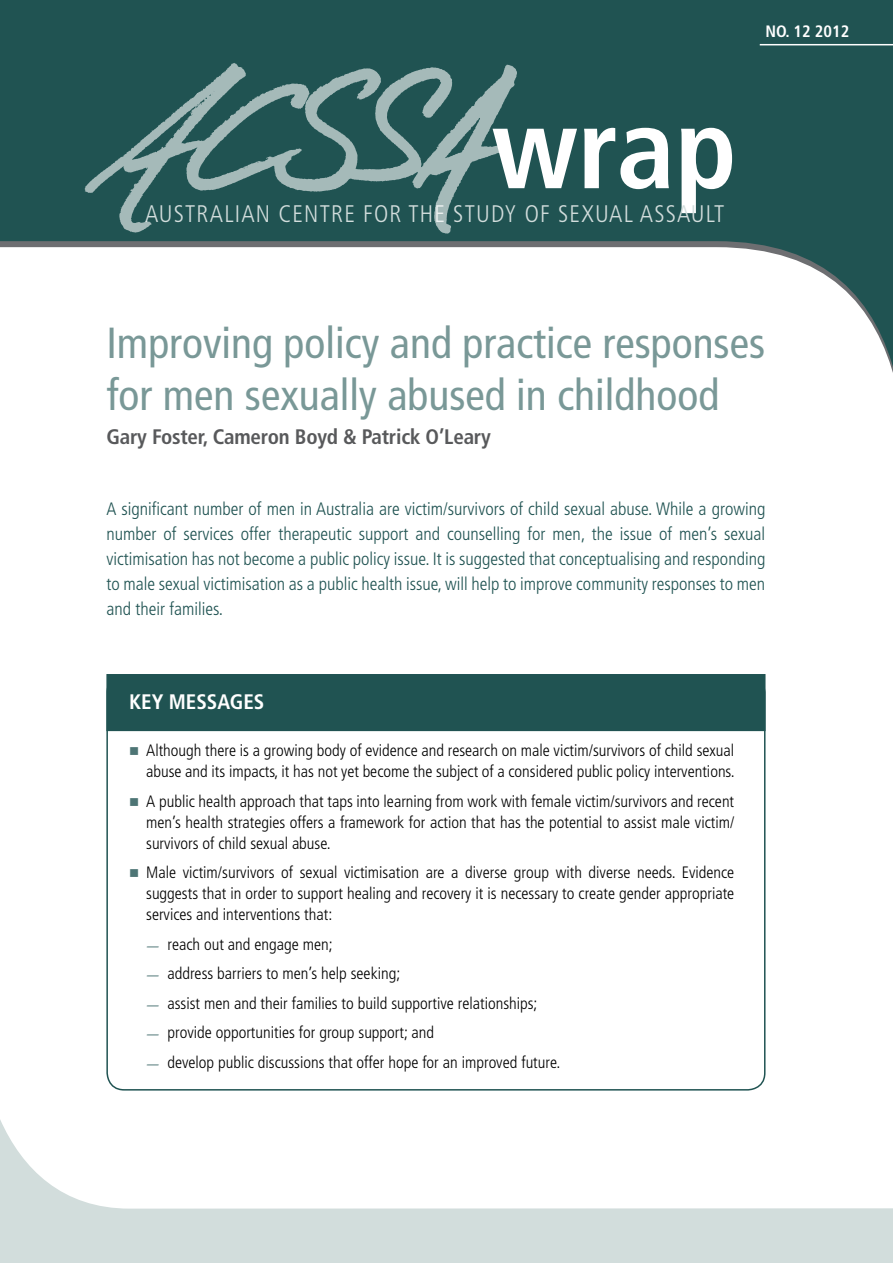
<style>
.page{position:relative;width:893px;height:1263px;background:#fff}
.page>*{position:absolute;margin:0;border:0;box-sizing:border-box;transform-origin:0 0}
.t1{font:700 condensed 115.5px "Frutiger LT";color:#fff}
.Main_title{font:condensed 43.5px/52.2px "Frutiger LT";color:#799897}
.t2{font:300 condensed 24px "Frutiger LT";letter-spacing:.05em;color:#d2dddc}
.Author{font:700 condensed 21px "Frutiger LT";letter-spacing:-.01em;color:#58595b}
.Landing_page_heading{font:700 condensed 21px "Frutiger LT";color:#fff}
.Introduction{font:300 condensed 18px/24.9px "Frutiger LT";color:#205352;text-align:justify}
.t3{font:300 condensed 16.5px/21px "Frutiger LT";color:#000;text-align:justify}
.t4{font:700 condensed 16.5px "Frutiger LT";color:#fff}
.s1{font-family:"Garamond";font-weight:400;font-stretch:normal;font-size:13.5px;color:#4d7575}
</style>
<div class="page">
<svg style="left:0;top:0;width:893px;height:373px;fill:#205352"></svg>
<hr style="left:760px;top:44px;width:133px;height:1px;background:#fff">
<svg style="left:85px;top:63px;width:432px;height:171px;background:#406c6b"></svg>
<svg style="left:0;top:1120px;width:893px;height:143px"></svg>
<div style="left:106px;top:674px;width:659px;height:57px;background:#205352"></div>
<p class="t4" style="left:765px;top:21px;width:85px">NO. 12 2012</p>
<h1 class="t1" style="left:492px;top:80px;width:246px">wrap</h1>
<h3 class="t2" style="left:145px;top:200px;width:581px">AUSTRALIAN CENTRE FOR THE STUDY OF SEXUAL ASSAULT</h3>
<h1 class="Main_title" style="left:106px;top:317px;width:660px">Improving policy and practice responses for men sexually abused in childhood</h1>
<p class="Author" style="left:106px;top:424px;width:386px">Gary Foster, Cameron Boyd &amp; Patrick O’Leary</p>
<p class="Introduction" style="left:106px;top:497px;width:660px">A significant number of men in Australia are victim/survivors of child sexual abuse. While a growing number of services offer therapeutic support and counselling for men, the issue of men’s sexual victimisation has not become a public policy issue. It is suggested that conceptualising and responding to male sexual victimisation as a public health issue, will help to improve community responses to men and their families.</p>
<h2 class="Landing_page_heading" style="left:129px;top:689px;width:137px">KEY MESSAGES</h2>
<p class="t3" style="left:146px;top:740px;width:590px">Although there is a growing body of evidence and research on male victim/survivors of child sexual abuse and its impacts, it has not yet become the subject of a considered public policy interventions.</p>
<p class="t3" style="left:146px;top:791px;width:590px">A public health approach that taps into learning from work with female victim/survivors and recent men’s health strategies offers a framework for action that has the potential to assist male victim/ survivors of child sexual abuse.</p>
<p class="t3" style="left:146px;top:862px;width:590px">Male victim/survivors of sexual victimisation are a diverse group with diverse needs. Evidence suggests that in order to support healing and recovery it is necessary to create gender appropriate services and interventions that:</p>
<p class="t3" style="left:146px;top:934px;width:188px"><span class="s1">—</span> reach out and engage men;</p>
<p class="t3" style="left:146px;top:963px;width:256px"><span class="s1">—</span> address barriers to men’s help seeking;</p>
<p class="t3" style="left:146px;top:993px;width:393px"><span class="s1">—</span> assist men and their families to build supportive relationships;</p>
<p class="t3" style="left:146px;top:1022px;width:289px"><span class="s1">—</span> provide opportunities for group support; and</p>
<p class="t3" style="left:146px;top:1052px;width:416px"><span class="s1">—</span> develop public discussions that offer hope for an improved future.</p>
</div>
